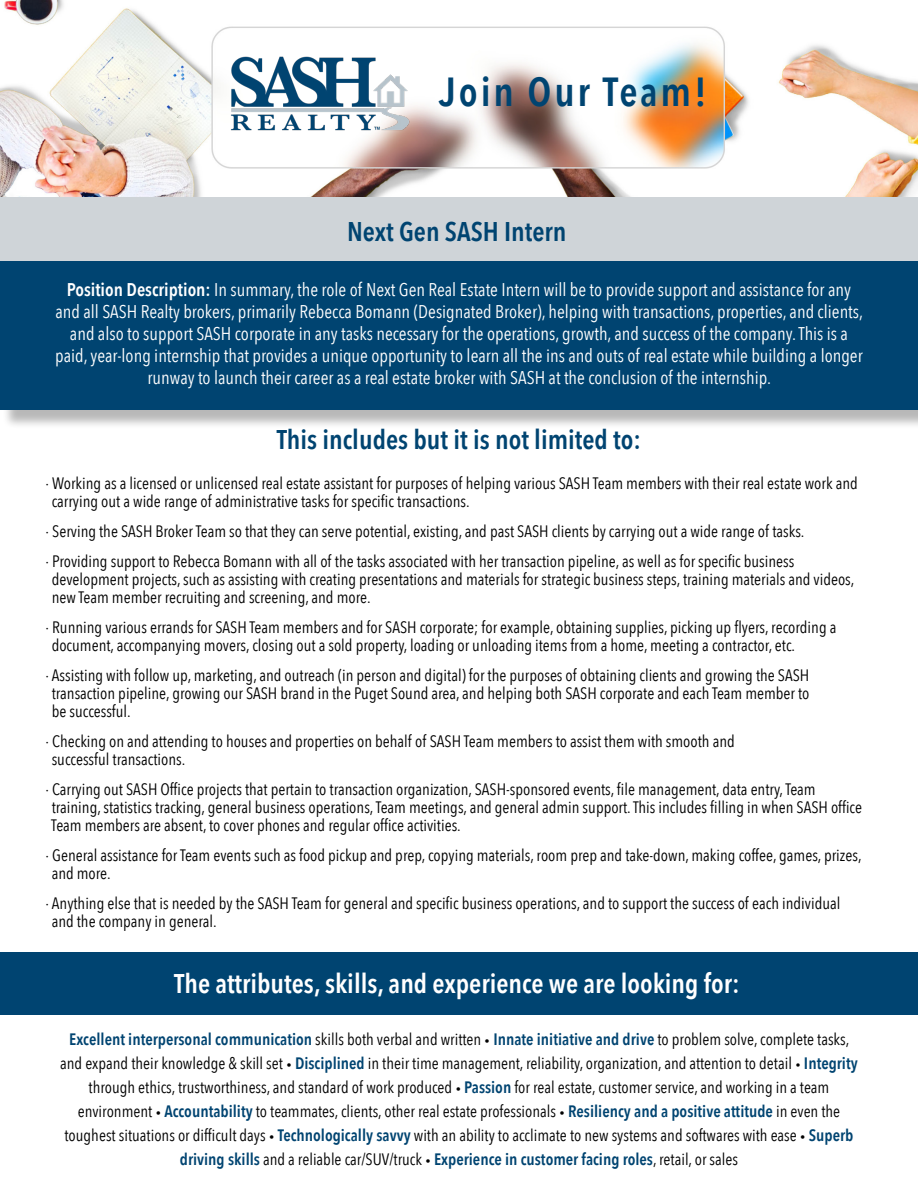
<style>
.page{position:relative;width:918px;height:1188px;background:#fff}
.page>*{position:absolute;margin:0;border:0;box-sizing:border-box;transform-origin:0 0}
.t1{font:600 40.5px "Avenir Next Condensed";letter-spacing:.07em;color:#004471}
.t2{font:600 27px "Avenir Next Condensed";color:#fff}
.t3{font:600 27px "Avenir Next Condensed";color:#004471}
.t4{font:18.3px/22px "Avenir Next Condensed";color:#fff;text-align:center}
.t5{font:16.5px/24px "Avenir Next Condensed";color:#000;text-align:center}
.s1{font-weight:600}
.s2{font-weight:600;color:#004471}
.s3{font-family:"Proxima Nova Cond"}
.s4{font-family:"Proxima Nova Cond";font-weight:300}
</style>
<div class="page">
<div style="left:0;top:953px;width:918px;height:62px;background:#004471"></div>
<div style="left:0;top:167px;width:918px;height:94px;background:#cfd4d8"></div>
<img style="left:0;top:0;width:918px;height:197px">
<img style="left:230px;top:56px;width:180px;height:76px">
<div style="left:2px;top:264px;width:916px;height:165px;background:#000;opacity:.28"></div>
<div style="left:0;top:261px;width:918px;height:149px;background:#004471"></div>
<p class="t1" style="left:439px;top:57px;width:269px">Join Our Team!</p>
<p class="t3" style="left:347px;top:208px;width:221px">Next Gen SASH Intern</p>
<p class="t4" style="left:55px;top:277px;width:809px"><span class="s1">Position Description:</span> In summary, the role of Next Gen Real Estate Intern will be to provide support and assistance for any and all SASH Realty brokers, primarily Rebecca Bomann (Designated Broker), helping with transactions, properties, and clients, and also to support SASH corporate in any tasks necessary for the operations, growth, and success of the company. This is a paid, year-long internship that provides a unique opportunity to learn all the ins and outs of real estate while building a longer runway to launch their career as a real estate broker with SASH at the conclusion of the internship.</p>
<p class="t3" style="left:277px;top:417px;width:366px">This includes but it is not limited to:</p>
<p class="t5" style="left:46px;top:470px;width:814px">· Working as a licensed or unlicensed real estate assistant for purposes of helping various SASH Team members with their real estate work and</p>
<p class="t5" style="left:52px;top:488px;width:420px">carrying out a wide range of administrative tasks for specific transactions.</p>
<p class="t5" style="left:46px;top:518px;width:760px">· Serving the SASH Broker Team so that they can serve potential, existing, and past SASH clients by carrying out a wide range of tasks.</p>
<p class="t5" style="left:46px;top:548px;width:750px">· Providing support to Rebecca Bomann with all of the tasks associated with her transaction pipeline, as well as for specific business</p>
<p class="t5" style="left:52px;top:566px;width:804px">development projects, such as assisting with creating presentations and materials for strategic business steps, training materials and videos,</p>
<p class="t5" style="left:52px;top:584px;width:320px">new Team member recruiting and screening, and more.</p>
<p class="t5" style="left:46px;top:614px;width:792px">· Running various errands for SASH Team members and for SASH corporate; for example, obtaining supplies, picking up flyers, recording a</p>
<p class="t5" style="left:52px;top:632px;width:745px">document, accompanying movers, closing out a sold property, loading or unloading items from a home, meeting a contractor, etc.</p>
<p class="t5" style="left:46px;top:662px;width:765px">· Assisting with follow up, marketing, and outreach (in person and digital) for the purposes of obtaining clients and growing the SASH</p>
<p class="t5" style="left:52px;top:680px;width:759px">transaction pipeline, growing our SASH brand in the Puget Sound area, and helping both SASH corporate and each Team member to</p>
<p class="t5" style="left:52px;top:698px;width:81px">be successful.</p>
<p class="t5" style="left:46px;top:728px;width:691px">· Checking on and attending to houses and properties on behalf of SASH Team members to assist them with smooth and</p>
<p class="t5" style="left:52px;top:746px;width:135px">successful transactions.</p>
<p class="t5" style="left:46px;top:776px;width:772px">· Carrying out SASH Office projects that pertain to transaction organization, SASH-sponsored events, file management, data entry, Team</p>
<p class="t5" style="left:52px;top:794px;width:812px">training, statistics tracking, general business operations, Team meetings, and general admin support. This includes filling in when SASH office</p>
<p class="t5" style="left:51px;top:812px;width:411px">Team members are absent, to cover phones and regular office activities.</p>
<p class="t5" style="left:46px;top:842px;width:817px">· General assistance for Team events such as food pickup and prep, copying materials, room prep and take-down, making coffee, games, prizes,</p>
<p class="t5" style="left:52px;top:860px;width:61px">and more.</p>
<p class="t5" style="left:46px;top:890px;width:796px">· Anything else that is needed by the SASH Team for general and specific business operations, and to support the success of each individual</p>
<p class="t5" style="left:52px;top:908px;width:167px">and the company in general.</p>
<p class="t2" style="left:174px;top:960px;width:567px">The attributes, skills, and experience we are looking for:</p>
<p class="t5" style="left:60px;top:1026px;width:799px"><span class="s2">Excellent interpersonal communication</span> skills both verbal and written <span class="s3">•</span> <span class="s2">Innate initiative and drive</span> to problem solve, complete tasks, and expand their knowledge &amp; skill set <span class="s3">•</span> <span class="s2">Disciplined</span> in their time management, reliability, organization, and attention to detail <span class="s4">•</span> <span class="s2">Integrity </span>through ethics, trustworthiness, and standard of work produced <span class="s3">•</span> <span class="s2">Passion</span> for real estate, customer service, and working in a team</p>
<p class="t5" style="left:78px;top:1098px;width:764px">environment <span class="s3">•</span> <span class="s2">Accountability</span> to teammates, clients, other real estate professionals <span class="s3">•</span> <span class="s2">Resiliency and a positive attitude</span> in even the</p>
<p class="t5" style="left:65px;top:1122px;width:790px">toughest situations or difficult days <span class="s3">•</span> <span class="s2">Technologically savvy</span> with an ability to acclimate to new systems and softwares with ease <span class="s3">•</span> <span class="s2">Superb driving skills</span> and a reliable car/SUV/truck <span class="s3">•</span> <span class="s2">Experience in customer facing roles</span>, retail, or sales</p>
</div>
